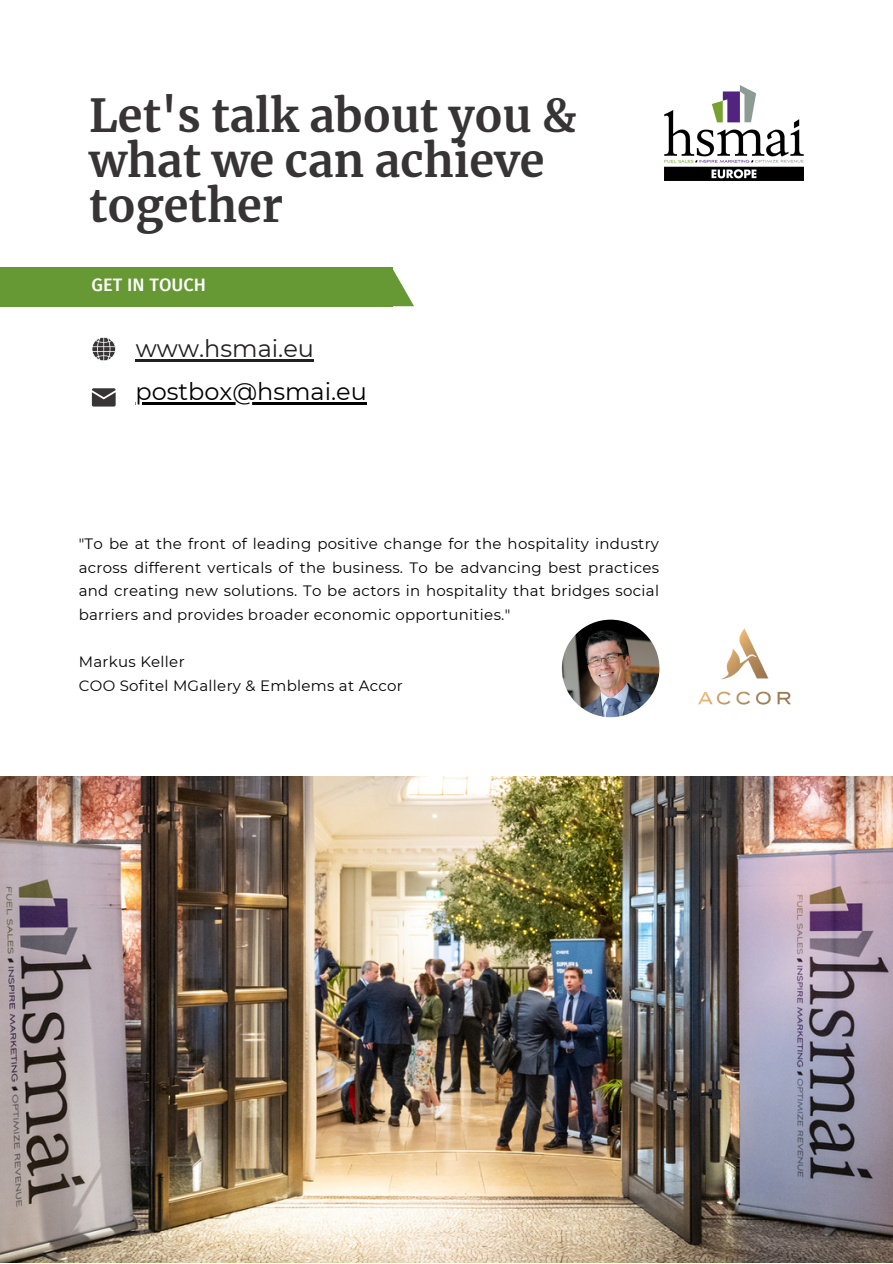
<style>
.page{position:relative;width:893px;height:1264px;background:#fff}
.page>*{position:absolute;margin:0;border:0;box-sizing:border-box;transform-origin:0 0}
.t1{font:700 45px/45px "Merriweather";color:#363435}
.t2{font:24px "Montserrat";color:#000}
.t3{font:24px "Montserrat";color:#211f20}
.t4{font:500 18px "Fira Sans";letter-spacing:.005em;color:#fff}
.t5{font:15px/23.5px "Montserrat";letter-spacing:.02em;color:#000;text-align:justify}
</style>
<div class="page">
<img style="left:0;top:776px;width:892px;height:486px">
<svg style="left:92px;top:388px;width:23px;height:18px"></svg>
<svg style="left:92px;top:337px;width:24px;height:24px"></svg>
<img style="left:664px;top:86px;width:139px;height:94px">
<hr style="left:136px;top:359px;width:178px;height:3px;background:#211f20">
<div style="left:0;top:267px;width:393px;height:39px;background:#693"></div>
<svg style="left:393px;top:269px;width:21px;height:37px"></svg>
<hr style="left:135px;top:402px;width:232px;height:2px;background:#000">
<img style="left:698px;top:628px;width:93px;height:77px">
<img style="left:562px;top:619px;width:97px;height:98px;border-radius:50%">
<p class="t1" style="left:89px;top:93px;width:488px">Let's talk about you &amp; what we can achieve together</p>
<p class="t4" style="left:92px;top:274px;width:116px">GET IN TOUCH</p>
<p class="t3" style="left:136px;top:334px;width:179px">www.hsmai.eu</p>
<p class="t2" style="left:135px;top:377px;width:233px">postbox@hsmai.eu</p>
<p class="t5" style="left:79px;top:532px;width:582px">"To be at the front of leading positive change for the hospitality industry across different verticals of the business. To be advancing best practices and creating new solutions. To be actors in hospitality that bridges social barriers and provides broader economic opportunities."</p>
<p class="t5" style="left:79px;top:650px;width:107px">Markus Keller</p>
<p class="t5" style="left:79px;top:673px;width:326px">COO Sofitel MGallery &amp; Emblems at Accor</p>
</div>
